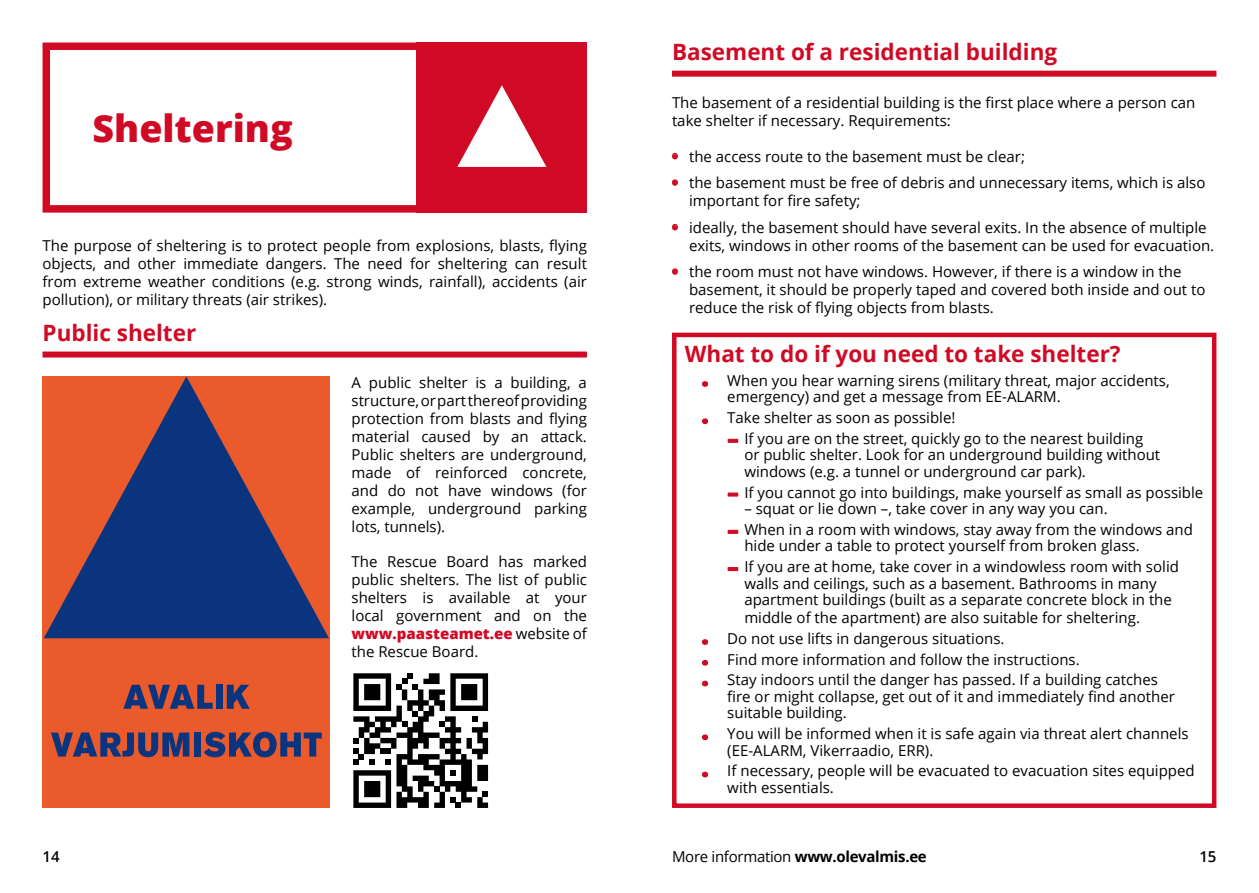
<style>
.page{position:relative;width:1259px;height:893px;background:#fff}
.page>*{position:absolute;margin:0;border:0;box-sizing:border-box;transform-origin:0 0}
.t1{font:800 37.5px "Open Sans";color:#d00a25}
.t2{font:700 22.5px "Open Sans";color:#d00a25}
.t3{font:15px/18px "Open Sans";color:#000}
.t4{font:700 15px "Open Sans";letter-spacing:-.02em;color:#000}
.t5{font:600 15px "Open Sans";color:#000}
.s1{font-weight:800;color:#d00a25}
.s2{font-weight:800;font-size:22.5px;color:#d00a25}
.s3{font-weight:400}
</style>
<div class="page">
<div style="left:43px;top:376px;width:287px;height:432px;background:#ea5a2b"></div>
<svg style="left:44px;top:376px;width:285px;height:262px"></svg>
<svg style="left:123px;top:685px;width:90px;height:24px"></svg>
<div style="left:216px;top:685px;width:7px;height:24px;background:#0a357e"></div>
<svg style="left:227px;top:685px;width:23px;height:24px"></svg>
<svg style="left:51px;top:732px;width:138px;height:25px"></svg>
<div style="left:194px;top:732px;width:7px;height:25px;background:#0a357e"></div>
<svg style="left:204px;top:732px;width:118px;height:25px"></svg>
<svg style="left:353px;top:673px;width:135px;height:135px"></svg>
<div style="left:672px;top:333px;width:544px;height:475px;border:4px solid #d00a25"></div>
<div style="left:43px;top:352px;width:544px;height:6px;background:#d00a25"></div>
<div style="left:43px;top:43px;width:544px;height:170px;border:8px solid #d00a25"></div>
<div style="left:672px;top:71px;width:544px;height:6px;background:#d00a25"></div>
<div style="left:417px;top:43px;width:170px;height:170px;background:#d00a25"></div>
<svg style="left:457px;top:85px;width:89px;height:82px"></svg>
<h1 class="t1" style="left:93px;top:100px;width:202px">Sheltering</h1>
<p class="t3" style="left:43px;top:236px;width:546px;text-align:justify">The purpose of sheltering is to protect people from explosions, blasts, flying objects, and other immediate dangers. The need for sheltering can result from extreme weather conditions (e.g. strong winds, rainfall), accidents (air pollution), or military threats (air strikes).</p>
<h2 class="t2" style="left:43px;top:317px;width:155px">Public shelter</h2>
<p class="t3" style="left:351px;top:374px;width:237px;text-align:justify">A public shelter is a building, a structure, or part thereof providing protection from blasts and flying material caused by an attack.<br>Public shelters are underground, made of reinforced concrete, and do not have windows (for example, underground parking lots, tunnels).</p>
<p class="t3" style="left:351px;top:553px;width:237px;text-align:justify">The Rescue Board has marked public shelters. The list of public shelters is available at your local government and on the <span class="s1">www.paasteamet.ee</span> website of the Rescue Board.</p>
<h2 class="t2" style="left:672px;top:36px;width:387px">Basement of a residential building</h2>
<p class="t3" style="left:672px;top:93px;width:525px">The basement of a residential building is the first place where a person can take shelter if necessary. Requirements:</p>
<p class="t3" style="left:672px;top:147px;width:354px"><span class="s1">•</span> the access route to the basement must be clear;</p>
<p class="t3" style="left:689px;top:173px;width:518px;text-indent:-17px"><span class="s1">•</span> the basement must be free of debris and unnecessary items, which is also important for fire safety;</p>
<p class="t3" style="left:689px;top:218px;width:527px;text-indent:-17px"><span class="s1">•</span> ideally, the basement should have several exits. In the absence of multiple exits, windows in other rooms of the basement can be used for evacuation.</p>
<p class="t3" style="left:689px;top:262px;width:518px;text-indent:-17px"><span class="s1">•</span> the room must not have windows. However, if there is a window in the basement, it should be properly taped and covered both inside and out to reduce the risk of flying objects from blasts.</p>
<h2 class="t2" style="left:685px;top:338px;width:437px">What to do if you need to take shelter?</h2>
<p class="t3" style="left:727px;top:372px;width:444px;line-height:16.5px;text-indent:-26px"><span class="s2">.</span> When you hear warning sirens (military threat, major accidents, emergency) and get a message from EE-ALARM.</p>
<p class="t3" style="left:744px;top:407px;width:400px;line-height:20.7px;text-indent:-43px"><span class="s2">.</span> Take shelter as soon as possible!<br>If you are on the street, quickly go to the nearest building</p>
<p class="t3" style="left:744px;top:446px;width:417px;line-height:16.5px">or public shelter. Look for an underground building without windows (e.g. a tunnel or underground car park).</p>
<p class="t3" style="left:744px;top:483px;width:460px">If you cannot go into buildings, make yourself as small as possible</p>
<p class="t3" style="left:744px;top:498px;width:450px;line-height:20.7px">– squat or lie down –, take cover in any way you can.<br>When in a room with windows, stay away from the windows and</p>
<p class="t3" style="left:744px;top:535px;width:436px;line-height:20.7px">hide under a table to protect yourself from broken glass.<br>If you are at home, take cover in a windowless room with solid</p>
<p class="t3" style="left:744px;top:574px;width:429px;line-height:16.5px">walls and ceilings, such as a basement. Bathrooms in many apartment buildings (built as a separate concrete block in the</p>
<p class="t3" style="left:702px;top:607px;width:458px;line-height:20.7px;text-indent:43px">middle of the apartment) are also suitable for sheltering.<br><span class="s2">.</span> Do not use lifts in dangerous situations.<br><span class="s2">.</span> Find more information and follow the instructions.<br><span class="s2">.</span> Stay indoors until the danger has passed. If a building catches</p>
<p class="t3" style="left:727px;top:688px;width:449px;line-height:16.5px">fire or might collapse, get out of it and immediately find another suitable building.</p>
<p class="t3" style="left:727px;top:725px;width:463px;line-height:16.5px;text-indent:-26px"><span class="s2">.</span> You will be informed when it is safe again via threat alert channels (EE-ALARM, Vikerraadio, ERR).</p>
<p class="t3" style="left:727px;top:762px;width:469px;line-height:16.5px;text-indent:-26px"><span class="s2">.</span> If necessary, people will be evacuated to evacuation sites equipped with essentials.</p>
<p class="t5" style="left:43px;top:846px;width:19px">14</p>
<p class="t4" style="left:672px;top:846px;width:256px"><span class="s3">More information</span> www.olevalmis.ee</p>
<p class="t5" style="left:1199px;top:846px;width:19px">15</p>
</div>
